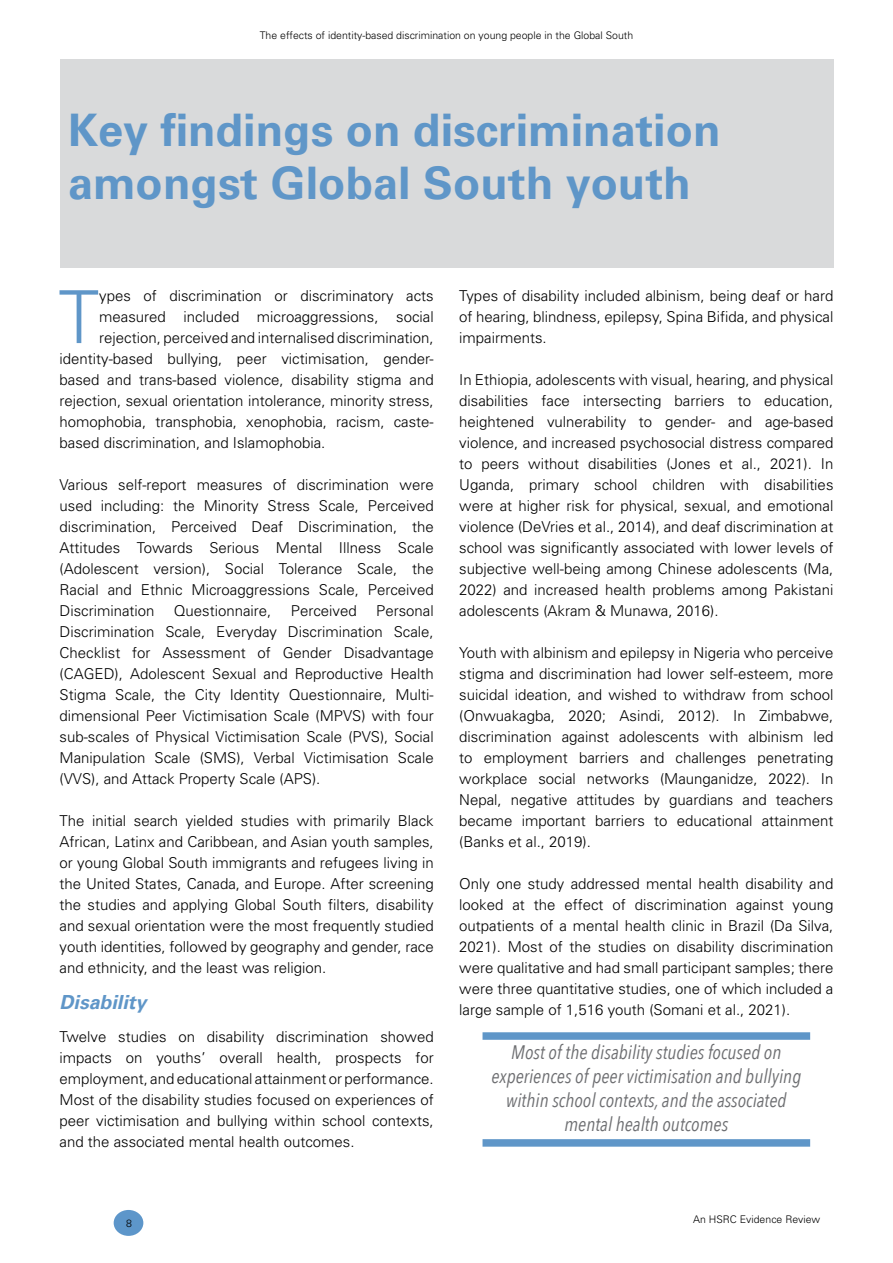
<style>
.page{position:relative;width:893px;height:1263px;background:#fff}
.page>*{position:absolute;margin:0;border:0;box-sizing:border-box;transform-origin:0 0}
.t1{font:300 73.2px "Univers";color:#5f96c8}
.t2{font:700 45px/52.5px "Univers";color:#5f96c8}
.t3{font:italic 19.5px/24px "Avenir Next Condensed";color:#6d6e71;text-align:center}
.t4{font:italic 700 19.5px "Univers LT";color:#5f96c8}
.t5{font:300 15px/21px "Univers";color:#000;text-align:justify}
.t6{font:300 10.5px "Univers";color:#000}
</style>
<div class="page">
<div style="left:114px;top:1210px;width:29px;height:26px;background:#5d96ca;border-radius:50%"></div>
<div style="left:482px;top:1032px;width:328px;height:8px;background:#5f96c8"></div>
<div style="left:482px;top:1139px;width:328px;height:8px;background:#5f96c8"></div>
<div style="left:60px;top:60px;width:773px;height:208px;background:#d9dadb"></div>
<p class="t6" style="left:260px;top:29px;width:375px">The effects of identity-based discrimination on young people in the Global South</p>
<h2 class="t2" style="left:68px;top:106px;width:654px">Key findings on discrimination amongst Global South youth</h2>
<h1 class="t1" style="left:58px;top:273px;width:42px">T</h1>
<p class="t5" style="left:99px;top:285px;width:336px">ypes of discrimination or discriminatory acts</p>
<p class="t5" style="left:99px;top:306px;width:336px">measured included microaggressions, social</p>
<p class="t5" style="left:99px;top:327px;width:336px">rejection, perceived and internalised discrimination,</p>
<p class="t5" style="left:60px;top:348px;width:376px">identity-based bullying, peer victimisation, gender-</p>
<p class="t5" style="left:60px;top:369px;width:376px">based and trans-based violence, disability stigma and</p>
<p class="t5" style="left:60px;top:390px;width:376px">rejection, sexual orientation intolerance, minority stress,</p>
<p class="t5" style="left:60px;top:411px;width:376px">homophobia, transphobia, xenophobia, racism, caste-</p>
<p class="t5" style="left:60px;top:432px;width:267px">based discrimination, and Islamophobia.</p>
<p class="t5" style="left:60px;top:474px;width:376px">Various self-report measures of discrimination were used including: the Minority Stress Scale, Perceived discrimination, Perceived Deaf Discrimination, the Attitudes Towards Serious Mental Illness Scale (Adolescent version), Social Tolerance Scale, the Racial and Ethnic Microaggressions Scale, Perceived Discrimination</p>
<p class="t5" style="left:174px;top:600px;width:99px">Questionnaire,</p>
<p class="t5" style="left:291px;top:600px;width:67px">Perceived</p>
<p class="t5" style="left:60px;top:600px;width:376px;text-indent:317px">Personal Discrimination Scale, Everyday Discrimination Scale, Checklist for Assessment of Gender Disadvantage (CAGED), Adolescent Sexual and Reproductive Health Stigma Scale, the City Identity Questionnaire, Multi&shy;dimensional Peer Victimisation Scale (MPVS) with four sub-scales of Physical Victimisation Scale (PVS), Social Manipulation Scale (SMS), Verbal Victimisation Scale (VVS), and Attack Property Scale (APS).</p>
<p class="t5" style="left:60px;top:810px;width:376px">The initial search yielded studies with primarily Black African, Latinx and Caribbean, and Asian youth samples, or young Global South immigrants and refugees living in the United States, Canada, and Europe. After screening the studies and applying Global South filters, disability and sexual orientation were the most frequently studied youth identities, followed by geography and gender, race and ethnicity, and the least was religion.</p>
<h3 class="t4" style="left:60px;top:991px;width:88px">Disability</h3>
<p class="t5" style="left:60px;top:1026px;width:376px">Twelve studies on disability discrimination showed impacts on youths’ overall health, prospects for employment, and educational attainment or performance.<br>Most of the disability studies focused on experiences of peer victimisation and bullying within school contexts, and the associated mental health outcomes.</p>
<p class="t5" style="left:459px;top:285px;width:376px">Types of disability included albinism, being deaf or hard of hearing, blindness, epilepsy, Spina Bifida, and physical impairments.</p>
<p class="t5" style="left:459px;top:369px;width:376px">In Ethiopia, adolescents with visual, hearing, and physical disabilities face intersecting barriers to education, heightened vulnerability to gender- and age-based violence, and increased psychosocial distress compared to peers without disabilities (Jones et al., 2021). In Uganda, primary school children with disabilities were at higher risk for physical, sexual, and emotional violence (DeVries et al., 2014), and deaf discrimination at school was significantly associated with lower levels of subjective well-being among Chinese adolescents (Ma, 2022) and increased health problems among Pakistani adolescents (Akram &amp; Munawa, 2016).</p>
<p class="t5" style="left:459px;top:642px;width:376px">Youth with albinism and epilepsy in Nigeria who perceive stigma and discrimination had lower self-esteem, more suicidal ideation, and wished to withdraw from school (Onwuakagba, 2020; Asindi, 2012). In Zimbabwe, discrimination against adolescents with albinism led to employment barriers and challenges penetrating workplace social networks (Maunganidze, 2022). In Nepal, negative attitudes by guardians and teachers became important barriers to educational attainment (Banks et al., 2019).</p>
<p class="t5" style="left:459px;top:873px;width:376px">Only one study addressed mental health disability and looked at the effect of discrimination against young outpatients of a mental health clinic in Brazil (Da Silva, 2021). Most of the studies on disability discrimination were qualitative and had small participant samples; there were three quantitative studies, one of which included a large sample of 1,516 youth (Somani et al., 2021).</p>
<h3 class="t3" style="left:491px;top:1040px;width:311px">Most of the disability studies focused on experiences of peer victimisation and bullying within school contexts, and the associated mental health outcomes</h3>
<p class="t6" style="left:126px;top:1217px;width:7px">8</p>
<p class="t6" style="left:693px;top:1213px;width:129px">An HSRC Evidence Review</p>
</div>
